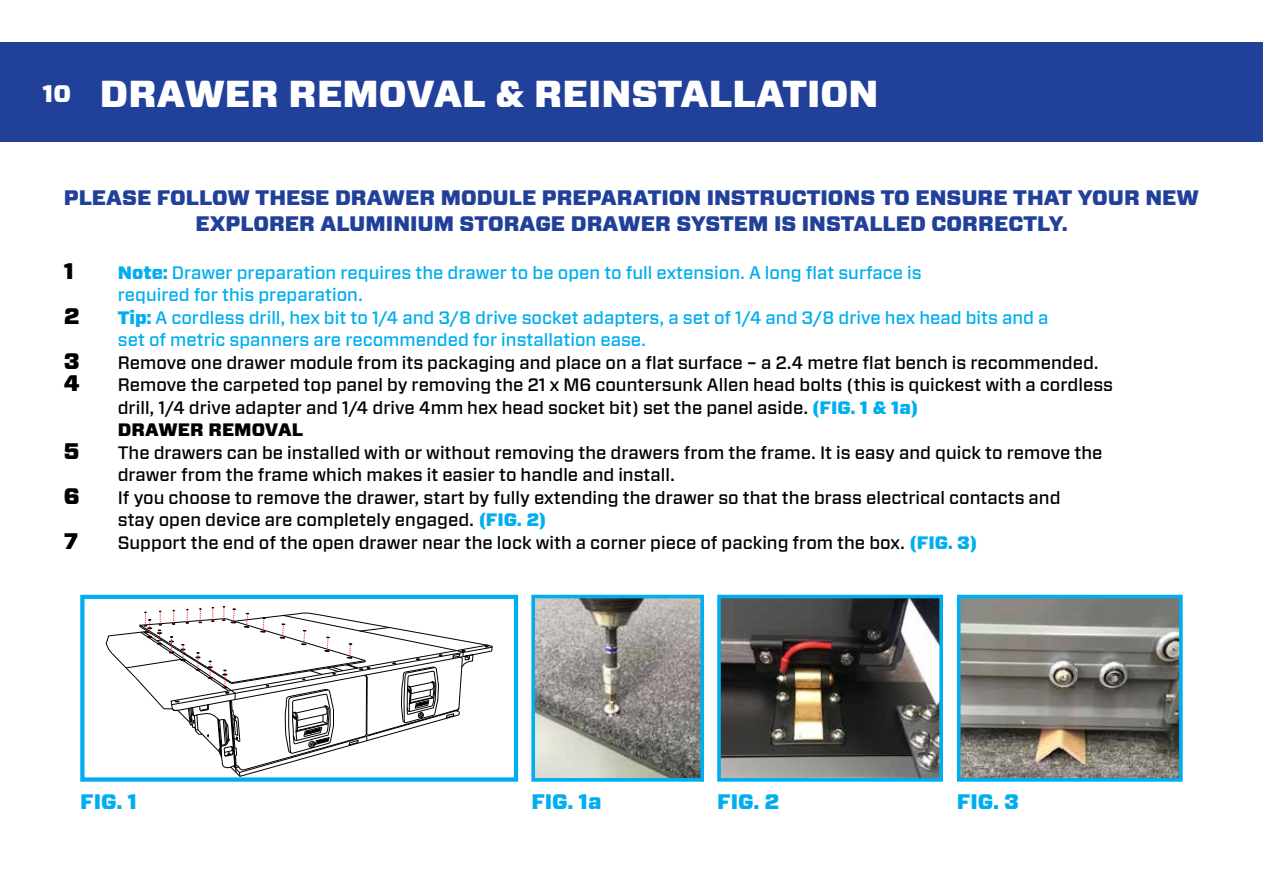
<style>
.page{position:relative;width:1263px;height:893px;background:#fff}
.page>*{position:absolute;margin:0;border:0;box-sizing:border-box;transform-origin:0 0}
.t1{font:900 37.5px "Forza";color:#fff}
.t2{font:900 22.5px "Forza";color:#000}
.t3{font:900 21px/25.2px "Forza";color:#21409a;text-align:center}
.t4{font:900 21px "Forza";color:#00aeef}
.t5{font:500 18px/22.5px "Forza";color:#000}
.t6{font:500 18px/22.5px "Forza";color:#00aeef}
.s1{font-size:24px}
.s2{font-weight:900}
.s3{font-weight:900;color:#00aeef}
</style>
<div class="page">
<div style="left:0;top:43px;width:1263px;height:99px;background:#21409a"></div>
<svg style="left:106px;top:606px;width:386px;height:171px"></svg>
<div style="left:80px;top:595px;width:438px;height:187px;border:4px solid #00aeef"></div>
<img style="left:536px;top:600px;width:163px;height:177px">
<div style="left:531px;top:595px;width:173px;height:187px;border:4px solid #00aeef"></div>
<img style="left:722px;top:600px;width:216px;height:177px">
<div style="left:717px;top:595px;width:226px;height:187px;border:4px solid #00aeef"></div>
<img style="left:962px;top:600px;width:216px;height:177px">
<div style="left:957px;top:595px;width:226px;height:187px;border:4px solid #00aeef"></div>
<h1 class="t1" style="left:43px;top:69px;width:837px"><span class="s1">10</span> DRAWER REMOVAL &amp; REINSTALLATION</h1>
<p class="t3" style="left:64px;top:186px;width:1136px">PLEASE FOLLOW THESE DRAWER MODULE PREPARATION INSTRUCTIONS TO ENSURE THAT YOUR NEW<br>EXPLORER ALUMINIUM STORAGE DRAWER SYSTEM IS INSTALLED CORRECTLY.</p>
<p class="t2" style="left:64px;top:256px;width:12px">1</p>
<p class="t6" style="left:118px;top:261px;width:805px"><span class="s2">Note:</span> Drawer preparation requires the drawer to be open to full extension. A long flat surface is required for this preparation.</p>
<p class="t2" style="left:64px;top:301px;width:17px">2</p>
<p class="t6" style="left:118px;top:306px;width:932px"><span class="s2">Tip:</span> A cordless drill, hex bit to 1/4 and 3/8 drive socket adapters, a set of 1/4 and 3/8 drive hex head bits and a set of metric spanners are recommended for installation ease.</p>
<p class="t2" style="left:64px;top:346px;width:18px">3</p>
<p class="t5" style="left:118px;top:351px;width:982px">Remove one drawer module from its packaging and place on a flat surface – a 2.4 metre flat bench is recommended.</p>
<p class="t2" style="left:64px;top:368px;width:18px">4</p>
<p class="t5" style="left:118px;top:374px;width:997px">Remove the carpeted top panel by removing the 21 x M6 countersunk Allen head bolts (this is quickest with a cordless drill, 1/4 drive adapter and 1/4 drive 4mm hex head socket bit) set the panel aside. <span class="s3">(FIG. 1 &amp; 1a)<br></span><span class="s2">DRAWER REMOVAL</span></p>
<p class="t2" style="left:64px;top:436px;width:17px">5</p>
<p class="t5" style="left:118px;top:441px;width:986px">The drawers can be installed with or without removing the drawers from the frame. It is easy and quick to remove the drawer from the frame which makes it easier to handle and install.</p>
<p class="t2" style="left:64px;top:481px;width:17px">6</p>
<p class="t5" style="left:118px;top:486px;width:944px">If you choose to remove the drawer, start by fully extending the drawer so that the brass electrical contacts and stay open device are completely engaged. <span class="s3">(FIG. 2)</span></p>
<p class="t2" style="left:64px;top:526px;width:16px">7</p>
<p class="t5" style="left:118px;top:531px;width:861px">Support the end of the open drawer near the lock with a corner piece of packing from the box. <span class="s3">(FIG. 3)</span></p>
<p class="t4" style="left:80px;top:788px;width:58px">FIG. 1</p>
<p class="t4" style="left:531px;top:788px;width:72px">FIG. 1a</p>
<p class="t4" style="left:717px;top:788px;width:64px">FIG. 2</p>
<p class="t4" style="left:957px;top:788px;width:64px">FIG. 3</p>
</div>
